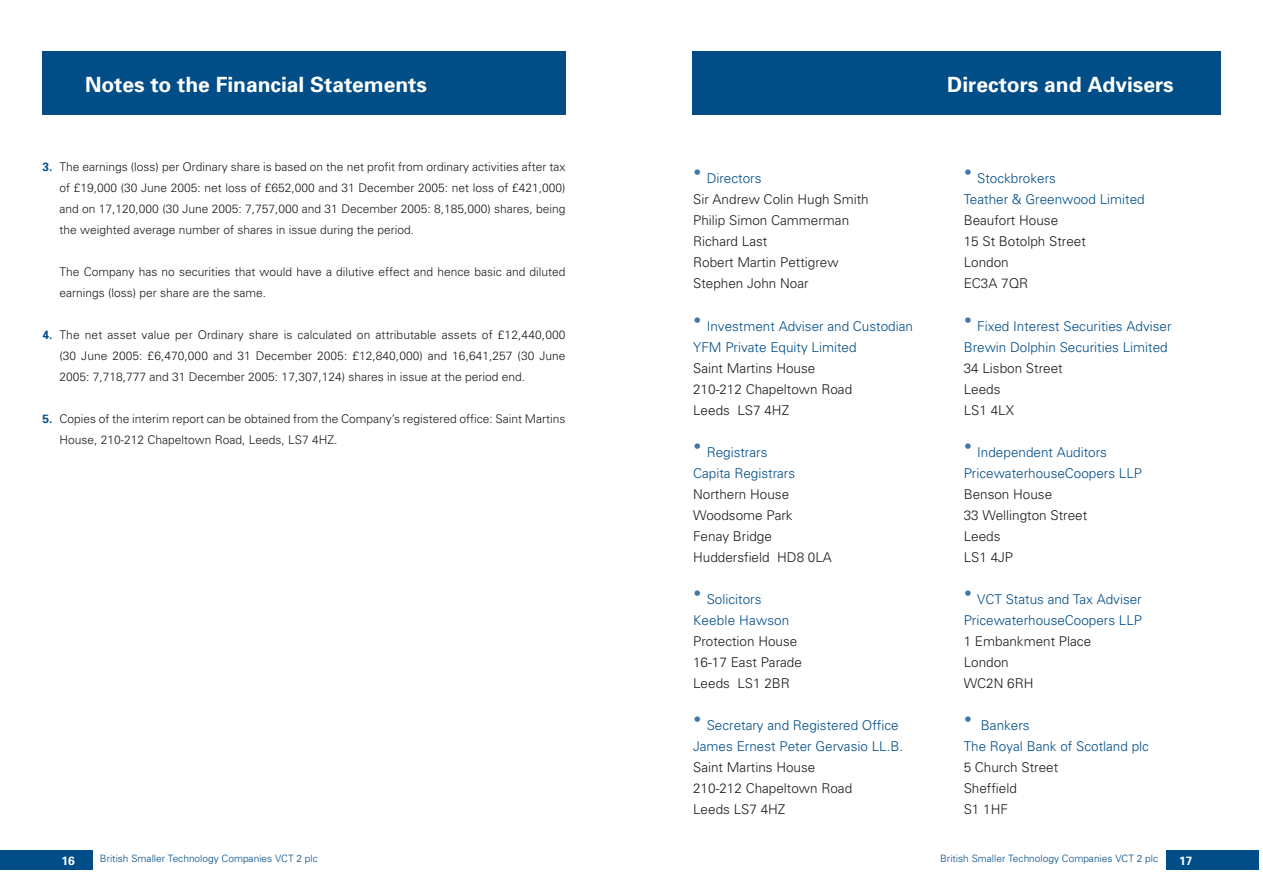
<style>
.page{position:relative;width:1263px;height:893px;background:#fff}
.page>*{position:absolute;margin:0;border:0;box-sizing:border-box;transform-origin:0 0}
.t1{font:700 31.5px "Gill Sans";color:#4376a8}
.t2{font:700 21px "Univers";color:#fff}
.t3{font:300 13.5px/21px "Univers";color:#1b1c20}
.t4{font:300 13.5px/21px "Univers";color:#004d87}
.t5{font:300 12px/21px "Univers";color:#1b1c20;text-align:justify}
.t6{font:700 12px "Univers";color:#fff}
.t7{font:300 10.2px "Univers";color:#004d87}
.s1{font-weight:700;color:#004d87}
</style>
<div class="page">
<div style="left:0;top:851px;width:92px;height:19px;background:#004d87"></div>
<div style="left:43px;top:51px;width:523px;height:64px;background:#004d87"></div>
<div style="left:692px;top:51px;width:528px;height:64px;background:#004d87"></div>
<div style="left:1166px;top:851px;width:93px;height:19px;background:#004d87"></div>
<h2 class="t2" style="left:85px;top:77px;width:343px">Notes to the Financial Statements</h2>
<h2 class="t2" style="left:947px;top:77px;width:228px">Directors and Advisers</h2>
<p class="t5" style="left:60px;top:157px;width:508px;text-indent:-17px"><span class="s1">3.</span> The earnings (loss) per Ordinary share is based on the net profit from ordinary activities after tax of £19,000 (30 June 2005: net loss of £652,000 and 31 December 2005: net loss of £421,000) and on 17,120,000 (30 June 2005: 7,757,000 and 31 December 2005: 8,185,000) shares, being the weighted average number of shares in issue during the period.</p>
<p class="t5" style="left:60px;top:262px;width:507px">The Company has no securities that would have a dilutive effect and hence basic and diluted earnings (loss) per share are the same.</p>
<p class="t5" style="left:60px;top:325px;width:507px;text-indent:-17px"><span class="s1">4.</span> The net asset value per Ordinary share is calculated on attributable assets of £12,440,000 (30 June 2005: £6,470,000 and 31 December 2005: £12,840,000) and 16,641,257 (30 June 2005: 7,718,777 and 31 December 2005: 17,307,124) shares in issue at the period end.</p>
<p class="t5" style="left:60px;top:409px;width:508px;text-indent:-17px"><span class="s1">5.</span> Copies of the interim report can be obtained from the Company’s registered office: Saint Martins<br>House, 210-212 Chapeltown Road, Leeds, LS7 4HZ.</p>
<h1 class="t1" style="left:693px;top:162px;width:10px">·</h1>
<p class="t4" style="left:707px;top:169px;width:56px">Directors</p>
<p class="t3" style="left:693px;top:190px;width:177px">Sir Andrew Colin Hugh Smith<br>Philip Simon Cammerman<br>Richard Last<br>Robert Martin Pettigrew<br>Stephen John Noar</p>
<h1 class="t1" style="left:693px;top:309px;width:10px">·</h1>
<p class="t4" style="left:693px;top:316px;width:221px;text-indent:14px">Investment Adviser and Custodian<br>YFM Private Equity Limited</p>
<p class="t3" style="left:693px;top:358px;width:161px">Saint Martins House<br>210-212 Chapeltown Road<br>Leeds LS7 4HZ</p>
<h1 class="t1" style="left:693px;top:435px;width:10px">·</h1>
<p class="t4" style="left:693px;top:442px;width:103px;text-indent:14px">Registrars<br>Capita Registrars</p>
<p class="t3" style="left:693px;top:484px;width:140px">Northern House<br>Woodsome Park<br>Fenay Bridge<br>Huddersfield HD8 0LA</p>
<h1 class="t1" style="left:693px;top:582px;width:10px">·</h1>
<p class="t4" style="left:693px;top:589px;width:98px;text-indent:14px">Solicitors<br>Keeble Hawson</p>
<p class="t3" style="left:693px;top:631px;width:110px">Protection House<br>16-17 East Parade<br>Leeds LS1 2BR</p>
<h1 class="t1" style="left:693px;top:708px;width:10px">·</h1>
<p class="t4" style="left:693px;top:715px;width:212px;text-indent:14px">Secretary and Registered Office<br>James Ernest Peter Gervasio LL.B.</p>
<p class="t3" style="left:693px;top:757px;width:161px">Saint Martins House<br>210-212 Chapeltown Road<br>Leeds LS7 4HZ</p>
<h1 class="t1" style="left:964px;top:162px;width:10px">·</h1>
<p class="t4" style="left:964px;top:169px;width:183px;text-indent:14px">Stockbrokers<br>Teather &amp; Greenwood Limited</p>
<p class="t3" style="left:964px;top:211px;width:124px">Beaufort House<br>15 St Botolph Street<br>London<br>EC3A 7QR</p>
<h1 class="t1" style="left:964px;top:309px;width:10px">·</h1>
<p class="t4" style="left:964px;top:316px;width:209px;text-align:right">Fixed Interest Securities Adviser<br>Brewin Dolphin Securities Limited</p>
<p class="t3" style="left:964px;top:358px;width:101px">34 Lisbon Street<br>Leeds<br>LS1 4LX</p>
<h1 class="t1" style="left:964px;top:435px;width:10px">·</h1>
<p class="t4" style="left:964px;top:442px;width:180px;text-indent:14px">Independent Auditors<br>PricewaterhouseCoopers LLP</p>
<p class="t3" style="left:964px;top:484px;width:125px">Benson House<br>33 Wellington Street<br>Leeds<br>LS1 4JP</p>
<h1 class="t1" style="left:964px;top:582px;width:10px">·</h1>
<p class="t4" style="left:964px;top:589px;width:180px;text-align:right">VCT Status and Tax Adviser<br>PricewaterhouseCoopers LLP</p>
<p class="t3" style="left:964px;top:631px;width:129px">1 Embankment Place<br>London<br>WC2N 6RH</p>
<h1 class="t1" style="left:964px;top:708px;width:10px">·</h1>
<p class="t4" style="left:964px;top:715px;width:187px;text-indent:17px">Bankers<br>The Royal Bank of Scotland plc</p>
<p class="t3" style="left:964px;top:757px;width:96px">5 Church Street<br>Sheffield<br>S1 1HF</p>
<p class="t6" style="left:61px;top:856px;width:15px">16</p>
<p class="t7" style="left:100px;top:855px;width:219px">British Smaller Technology Companies VCT 2 plc</p>
<p class="t7" style="left:940px;top:855px;width:219px">British Smaller Technology Companies VCT 2 plc</p>
<p class="t6" style="left:1179px;top:856px;width:15px">17</p>
</div>
